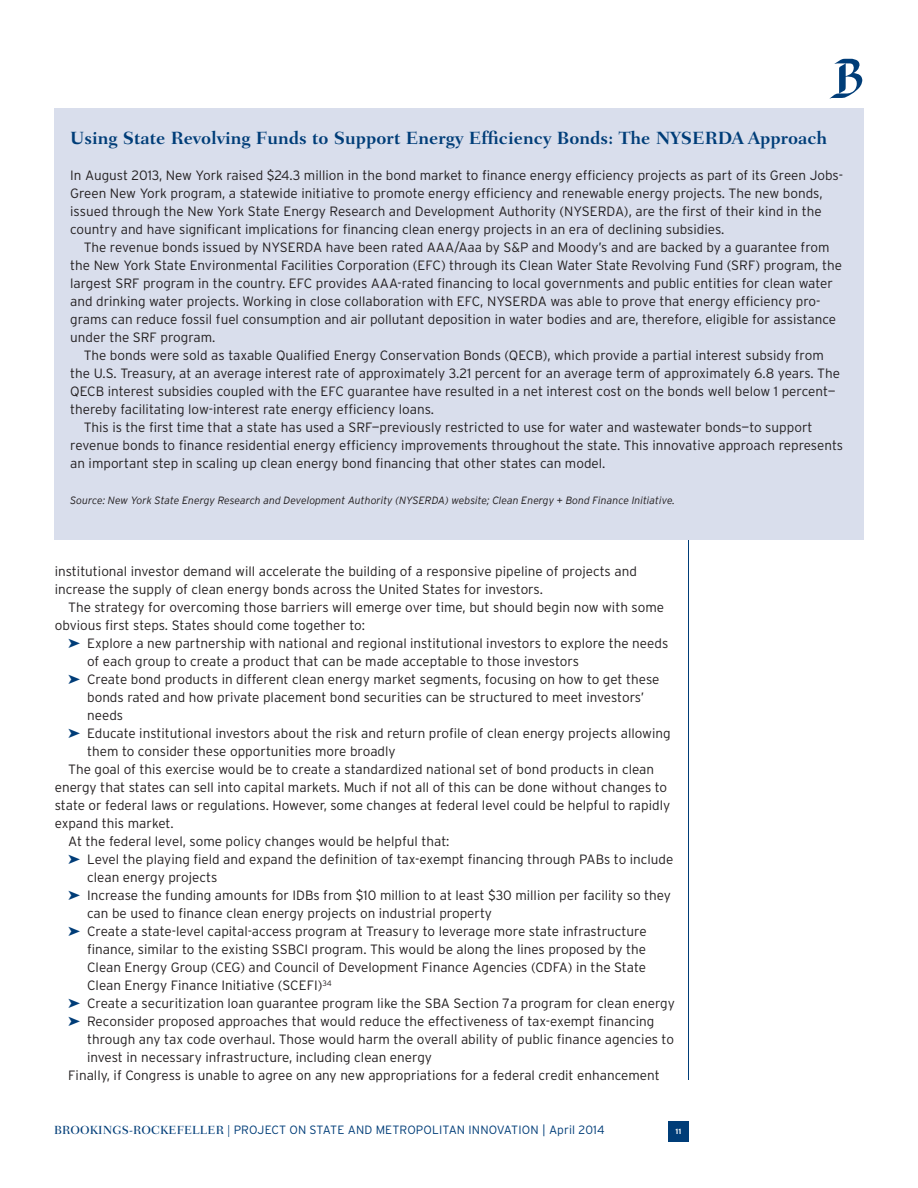
<style>
.page{position:relative;width:918px;height:1188px;background:#fff}
.page>*{position:absolute;margin:0;border:0;box-sizing:border-box;transform-origin:0 0}
.Head_Findings{font:700 18px "Fairfield LH";color:#003d78}
.Findings_Text{font:300 13.5px/18px "Interstate";color:#231f20}
.Body_Bulleted{font:300 13.5px/18px "Interstate";color:#231f20}
.Body{font:300 13.5px/18px "Interstate";color:#231f20}
.t1{font:300 12px "Interstate";letter-spacing:.01em;color:#003d78}
.Source_copy{font:italic 300 10.5px "Interstate";color:#231f20}
.t2{font:700 7.5px "Interstate";color:#fff}
.s1{color:#003d78}
.s2{font-family:"Fairfield LH";font-weight:500}
</style>
<div class="page">
<div style="left:668px;top:1121px;width:20px;height:20px;background:#003d78"></div>
<hr style="left:688px;top:108px;width:1px;height:972px;background:#003d78">
<svg style="left:829px;top:59px;width:33px;height:40px"></svg>
<div style="left:54px;top:108px;width:809px;height:432px;background:#d9deec"></div>
<p class="Head_Findings" style="left:70px;top:128px;width:759px">Using State Revolving Funds to Support Energy Efficiency Bonds: The NYSERDA Approach</p>
<p class="Findings_Text" style="left:70px;top:166px;width:774px">In August 2013, New York raised $24.3 million in the bond market to finance energy efficiency projects as part of its Green Jobs-Green New York program, a statewide initiative to promote energy efficiency and renewable energy projects. The new bonds, issued through the New York State Energy Research and Development Authority (NYSERDA), are the first of their kind in the country and have significant implications for financing clean energy projects in an era of declining subsidies.</p>
<p class="Findings_Text" style="left:70px;top:238px;width:773px;text-indent:14px">The revenue bonds issued by NYSERDA have been rated AAA/Aaa by S&amp;P and Moody’s and are backed by a guarantee from the New York State Environmental Facilities Corporation (EFC) through its Clean Water State Revolving Fund (SRF) program, the largest SRF program in the country. EFC provides AAA-rated financing to local governments and public entities for clean water and drinking water projects. Working in close collaboration with EFC, NYSERDA was able to prove that energy efficiency pro&shy;grams can reduce fossil fuel consumption and air pollutant deposition in water bodies and are, therefore, eligible for assistance under the SRF program.</p>
<p class="Findings_Text" style="left:70px;top:346px;width:771px;text-indent:14px">The bonds were sold as taxable Qualified Energy Conservation Bonds (QECB), which provide a partial interest subsidy from the U.S. Treasury, at an average interest rate of approximately 3.21 percent for an average term of approximately 6.8 years. The QECB interest subsidies coupled with the EFC guarantee have resulted in a net interest cost on the bonds well below 1 percent— thereby facilitating low-interest rate energy efficiency loans.</p>
<p class="Findings_Text" style="left:70px;top:418px;width:775px;text-indent:14px">This is the first time that a state has used a SRF—previously restricted to use for water and wastewater bonds—to support revenue bonds to finance residential energy efficiency improvements throughout the state. This innovative approach represents an important step in scaling up clean energy bond financing that other states can model.</p>
<p class="Source_copy" style="left:70px;top:494px;width:606px">Source: New York State Energy Research and Development Authority (NYSERDA) website; Clean Energy + Bond Finance Initiative.</p>
<p class="Body" style="left:55px;top:562px;width:584px">institutional investor demand will accelerate the building of a responsive pipeline of projects and increase the supply of clean energy bonds across the United States for investors.</p>
<p class="Body" style="left:55px;top:598px;width:611px;text-indent:14px">The strategy for overcoming those barriers will emerge over time, but should begin now with some obvious first steps. States should come together to:</p>
<p class="Body_Bulleted" style="left:87px;top:634px;width:583px;text-indent:-19px"><span class="s1">➤</span> Explore a new partnership with national and regional institutional investors to explore the needs of each group to create a product that can be made acceptable to those investors</p>
<p class="Body_Bulleted" style="left:87px;top:670px;width:574px;text-indent:-19px"><span class="s1">➤</span> Create bond products in different clean energy market segments, focusing on how to get these bonds rated and how private placement bond securities can be structured to meet investors’ needs</p>
<p class="Body_Bulleted" style="left:87px;top:724px;width:585px;text-indent:-19px"><span class="s1">➤</span> Educate institutional investors about the risk and return profile of clean energy projects allowing them to consider these opportunities more broadly</p>
<p class="Body" style="left:55px;top:760px;width:617px;text-indent:14px">The goal of this exercise would be to create a standardized national set of bond products in clean energy that states can sell into capital markets. Much if not all of this can be done without changes to state or federal laws or regulations. However, some changes at federal level could be helpful to rapidly expand this market.</p>
<p class="Body" style="left:68px;top:832px;width:383px">At the federal level, some policy changes would be helpful that:</p>
<p class="Body_Bulleted" style="left:87px;top:850px;width:588px;text-indent:-19px"><span class="s1">➤</span> Level the playing field and expand the definition of tax-exempt financing through PABs to include clean energy projects</p>
<p class="Body_Bulleted" style="left:87px;top:886px;width:586px;text-indent:-19px"><span class="s1">➤</span> Increase the funding amounts for IDBs from $10 million to at least $30 million per facility so they can be used to finance clean energy projects on industrial property</p>
<p class="Body_Bulleted" style="left:87px;top:922px;width:561px;text-align:justify;text-indent:-19px"><span class="s1">➤</span> Create a state-level capital-access program at Treasury to leverage more state infrastructure finance, similar to the existing SSBCI program. This would be along the lines proposed by the Clean Energy Group (CEG) and Council of Development Finance Agencies (CDFA) in the State Clean Energy Finance Initiative (SCEFI)<sup>34</sup></p>
<p class="Body_Bulleted" style="left:68px;top:994px;width:608px"><span class="s1">➤</span> Create a securitization loan guarantee program like the SBA Section 7a program for clean energy</p>
<p class="Body_Bulleted" style="left:87px;top:1012px;width:588px;text-indent:-19px"><span class="s1">➤</span> Reconsider proposed approaches that would reduce the effectiveness of tax-exempt financing through any tax code overhaul. Those would harm the overall ability of public finance agencies to invest in necessary infrastructure, including clean energy</p>
<p class="Body" style="left:68px;top:1066px;width:593px">Finally, if Congress is unable to agree on any new appropriations for a federal credit enhancement</p>
<p class="t1" style="left:54px;top:1123px;width:552px"><span class="s2">BROOKINGS-ROCKEFELLER |</span> PROJECT ON STATE AND METROPOLITAN INNOVATION | April 2014</p>
<p class="t2" style="left:675px;top:1127px;width:7px">11</p>
</div>
